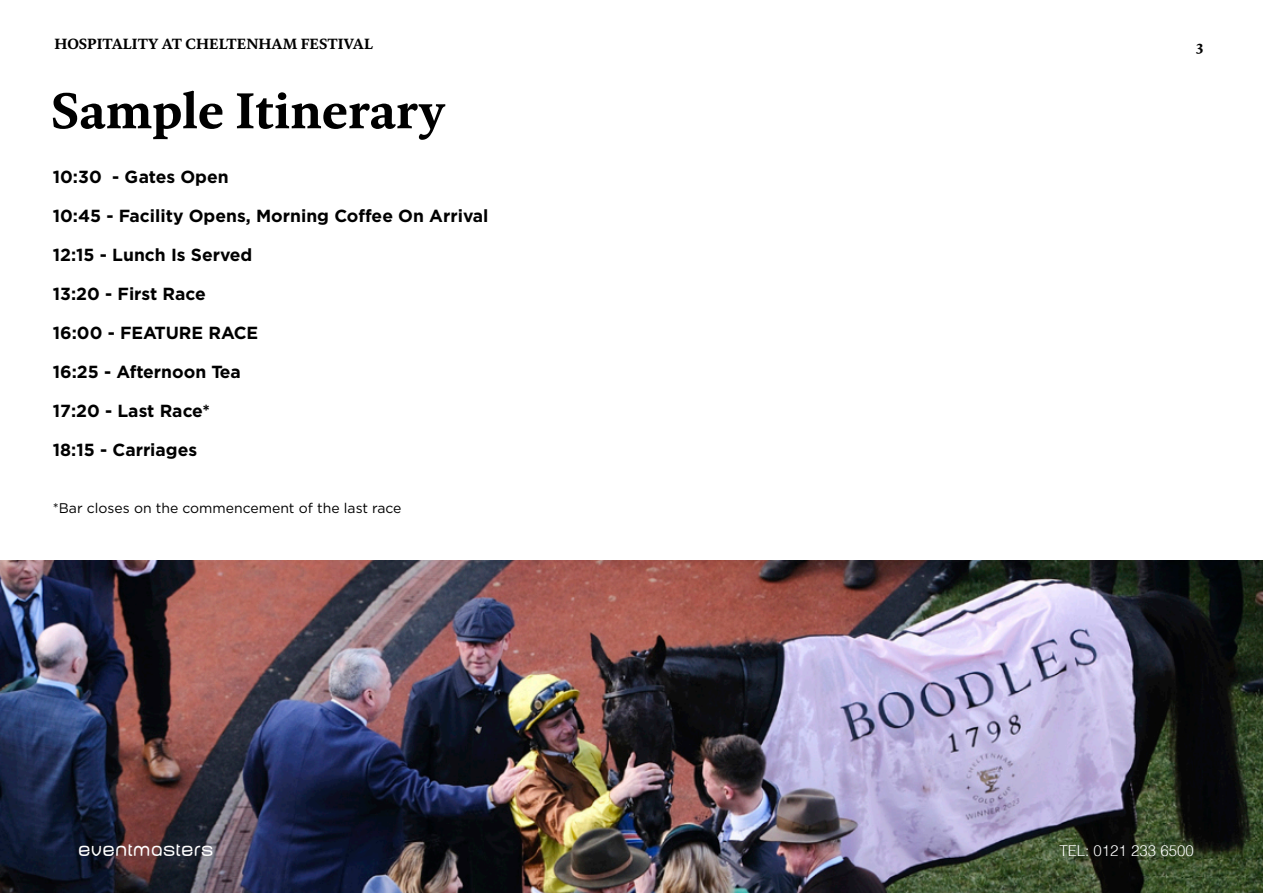
<style>
.page{position:relative;width:1263px;height:893px;background:#fff}
.page>*{position:absolute;margin:0;border:0;box-sizing:border-box;transform-origin:0 0}
.t1{font:700 51px "Kievit Serif";color:#000}
.t2{font:18px "Baby Mine Plump";color:#fff}
.t3{font:700 17.55px "Gotham";color:#000}
.t4{font:700 15px "Kievit Serif";color:#000}
.t5{font:300 15px "Helv";color:#fff}
.t6{font:13.95px "Gotham";color:#000}
</style>
<div class="page">
<img style="left:0;top:560px;width:1263px;height:333px">
<p class="t4" style="left:54px;top:37px;width:320px">HOSPITALITY AT CHELTENHAM FESTIVAL</p>
<h1 class="t1" style="left:51px;top:90px;width:395px">Sample Itinerary</h1>
<p class="t3" style="left:53px;top:170px;width:177px">10:30 - Gates Open</p>
<p class="t3" style="left:53px;top:209px;width:437px">10:45 - Facility Opens, Morning Coffee On Arrival</p>
<p class="t3" style="left:53px;top:248px;width:201px">12:15 - Lunch Is Served</p>
<p class="t3" style="left:53px;top:287px;width:155px">13:20 - First Race</p>
<p class="t3" style="left:53px;top:326px;width:207px">16:00 - FEATURE RACE</p>
<p class="t3" style="left:53px;top:365px;width:189px">16:25 - Afternoon Tea</p>
<p class="t3" style="left:53px;top:404px;width:159px">17:20 - Last Race*</p>
<p class="t3" style="left:53px;top:444px;width:146px">18:15 - Carriages</p>
<p class="t6" style="left:53px;top:502px;width:350px">*Bar closes on the commencement of the last race</p>
<p class="t4" style="left:1196px;top:39px;width:9px">3</p>
<p class="t2" style="left:78px;top:843px;width:137px">eventmasters</p>
<p class="t5" style="left:1059px;top:841px;width:136px">TEL: 0121 233 6500</p>
</div>
